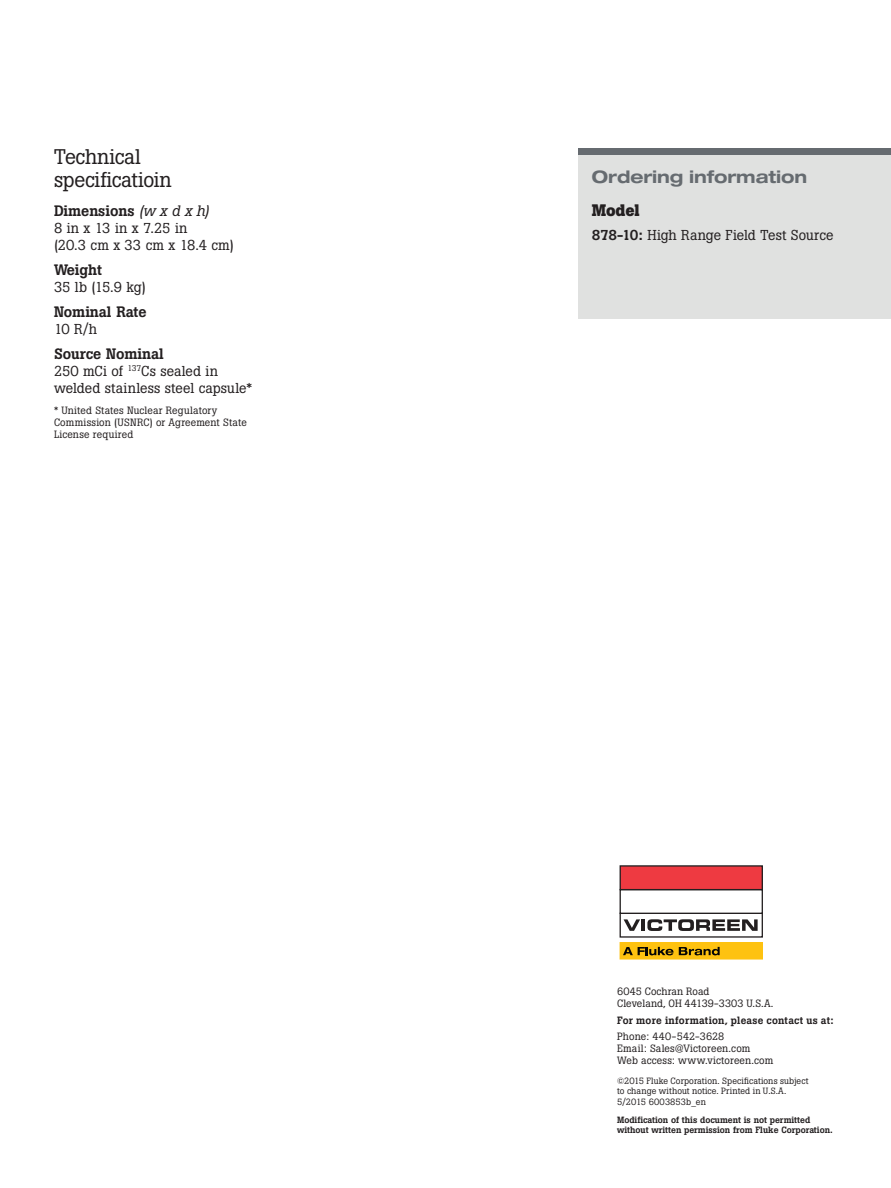
<style>
.page{position:relative;width:891px;height:1188px;background:#fff}
.page>*{position:absolute;margin:0;border:0;box-sizing:border-box;transform-origin:0 0}
.Tech_Specs_headline{font:21px/22.5px "Boton Pro";letter-spacing:-.01em;color:#231f20}
.Gray_subhead{font:700 expanded 17.25px "Helvetica Neue LT Pro";letter-spacing:-.005em;color:#666b70}
._2nd_level_subhead{font:700 16.5px "Boton Pro";letter-spacing:-.01em;color:#231f20}
._3rd_level_Subhead{font:500 15px "Boton Pro";letter-spacing:-.005em;color:#231f20}
.Body_1st_para{font:14.25px/17.1px "Boton Pro";letter-spacing:.005em;color:#231f20}
.Body_space_before{font:14.25px "Boton Pro";letter-spacing:.005em;color:#231f20}
.Note{font:10.5px/12px "Boton Pro";letter-spacing:.015em;color:#231f20}
.t1{font:500 10.5px "Boton Pro";letter-spacing:.015em;color:#231f20}
.t2{font:9px/10.5px "Boton Pro";letter-spacing:.01em;color:#231f20}
.t3{font:500 9px/9.8px "Boton Pro";letter-spacing:-.005em;color:#231f20}
.s1{font-weight:400;font-style:italic}
.s2{font-weight:500}
</style>
<div class="page">
<div style="left:620px;top:889px;width:143px;height:25px;border:1px solid #231f20"></div>
<div style="left:620px;top:866px;width:142px;height:24px;background:#ee3a41"></div>
<div style="left:620px;top:865px;width:143px;height:25px;border:1px solid #231f20"></div>
<svg style="left:624px;top:919px;width:134px;height:12px"></svg>
<div style="left:620px;top:943px;width:142px;height:16px;background:#fec210"></div>
<div style="left:620px;top:942px;width:143px;height:18px;border:1px solid #fec210"></div>
<svg style="left:623px;top:947px;width:97px;height:8px"></svg>
<div style="left:579px;top:148px;width:312px;height:172px;background:#e0e1e0"></div>
<div style="left:579px;top:148px;width:312px;height:7px;background:#666b70"></div>
<p class="Tech_Specs_headline" style="left:54px;top:146px;width:119px">Technical specificatioin</p>
<p class="_3rd_level_Subhead" style="left:54px;top:201px;width:157px">Dimensions <span class="s1">(w x d x h)</span></p>
<p class="Body_1st_para" style="left:54px;top:220px;width:135px">8 in x 13 in x 7.25 in</p>
<p class="Body_1st_para" style="left:54px;top:237px;width:181px">(20.3 cm x 33 cm x 18.4 cm)</p>
<p class="_3rd_level_Subhead" style="left:54px;top:260px;width:50px">Weight</p>
<p class="Body_1st_para" style="left:54px;top:279px;width:93px">35 lb (15.9 kg)</p>
<p class="_3rd_level_Subhead" style="left:54px;top:302px;width:94px">Nominal Rate</p>
<p class="Body_1st_para" style="left:54px;top:320px;width:45px">10 R/h</p>
<p class="_3rd_level_Subhead" style="left:54px;top:344px;width:111px">Source Nominal</p>
<p class="Body_1st_para" style="left:54px;top:362px;width:200px">250 mCi of <sup>137</sup>Cs sealed in welded stainless steel capsule*</p>
<p class="Note" style="left:54px;top:404px;width:194px">* United States Nuclear Regulatory<br>Commission (USNRC) or Agreement State<br>License required</p>
<p class="Gray_subhead" style="left:592px;top:165px;width:217px">Ordering information</p>
<p class="_2nd_level_subhead" style="left:592px;top:199px;width:49px">Model</p>
<p class="Body_space_before" style="left:592px;top:226px;width:243px"><span class="s2">878-10:</span> High Range Field Test Source</p>
<p class="Note" style="left:617px;top:985px;width:158px">6045 Cochran Road<br>Cleveland, OH 44139-3303 U.S.A.</p>
<p class="t1" style="left:617px;top:1013px;width:218px">For more information, please contact us at:</p>
<p class="Note" style="left:617px;top:1030px;width:158px">Phone: 440-542-3628<br>Email: Sales@Victoreen.com<br>Web access: www.victoreen.com</p>
<p class="t2" style="left:617px;top:1075px;width:193px">©2015 Fluke Corporation. Specifications subject to change without notice. Printed in U.S.A.<br>5/2015 6003853b_en</p>
<p class="t3" style="left:617px;top:1115px;width:217px">Modification of this document is not permitted without written permission from Fluke Corporation.</p>
</div>
